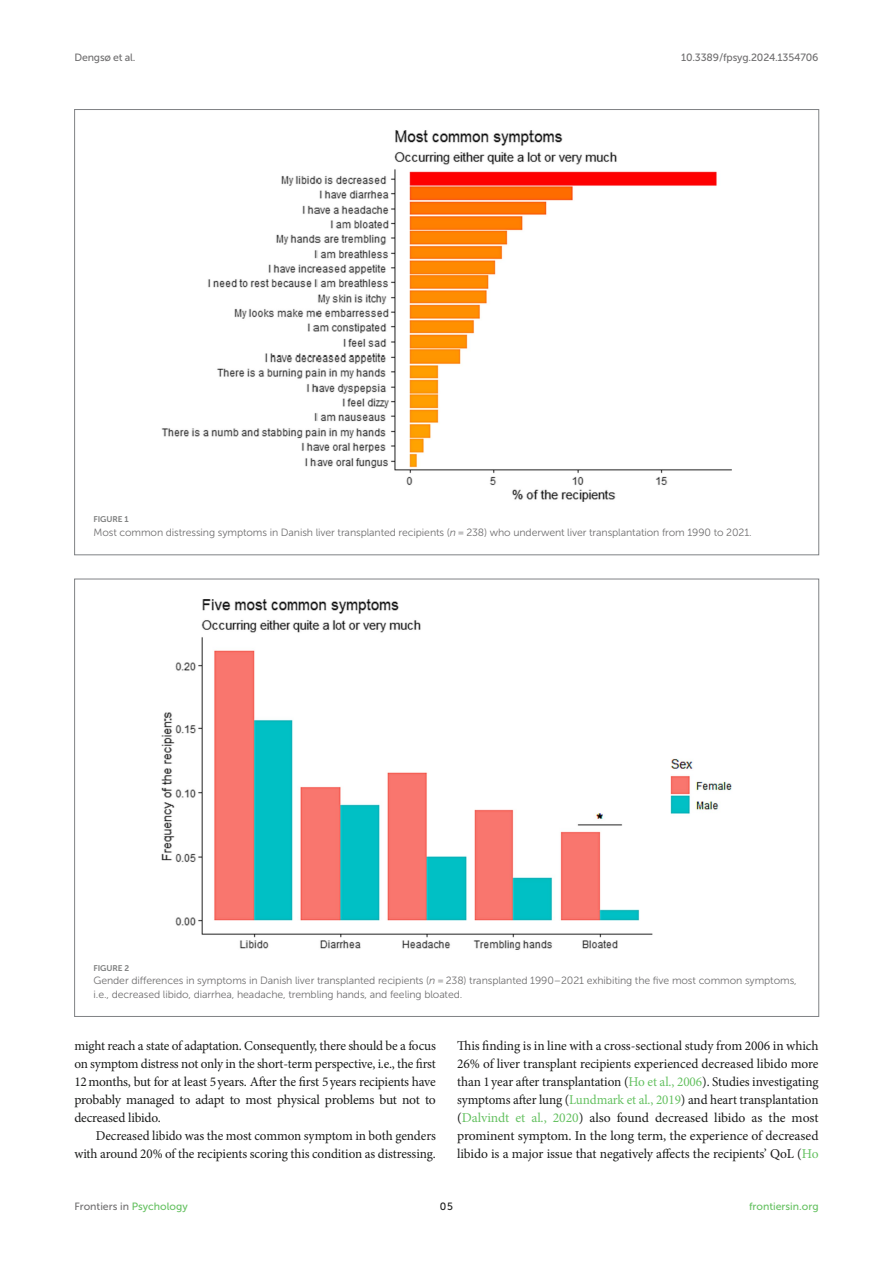
<style>
.page{position:relative;width:893px;height:1263px;background:#fff}
.page>*{position:absolute;margin:0;border:0;box-sizing:border-box;transform-origin:0 0}
.TEXT{font:13.5px/18px "Minion Pro";letter-spacing:-.005em;color:#1b1c1b;text-align:right}
.TEXT_FLUSH{font:13.5px/18px "Minion Pro";letter-spacing:-.015em;color:#1b1c1b;text-align:justify}
.FIG_LEG{font:10.5px/13.5px "Museo Sans 300";letter-spacing:-.01em;color:#706f70}
.t1{font:10.5px "Museo Sans 500";letter-spacing:-.015em;color:#706f70}
.t2{font:10.5px "Museo Sans 500";color:#65c161}
.t3{font:10.5px "Museo Sans 500";color:#1b1c1b}
.FIG_HD{font:8.25px "Museo Sans 700";letter-spacing:-.01em;color:#7e7f7f}
.s1{font-style:italic}
.s2{color:#65c161}
</style>
<div class="page">
<img style="left:161px;top:130px;width:571px;height:372px">
<img style="left:161px;top:599px;width:571px;height:351px">
<p class="t1" style="left:74px;top:51px;width:63px">Dengsø et al.</p>
<p class="t1" style="left:681px;top:51px;width:139px">10.3389/fpsyg.2024.1354706</p>
<p class="FIG_HD" style="left:94px;top:515px;width:37px">FIGURE 1</p>
<p class="FIG_LEG" style="left:94px;top:526px;width:660px">Most common distressing symptoms in Danish liver transplanted recipients (<span class="s1">n</span> = 238) who underwent liver transplantation from 1990 to 2021.</p>
<p class="FIG_HD" style="left:94px;top:963px;width:37px">FIGURE 2</p>
<p class="FIG_LEG" style="left:94px;top:974px;width:705px">Gender differences in symptoms in Danish liver transplanted recipients (<span class="s1">n</span> = 238) transplanted 1990–2021 exhibiting the five most common symptoms, i.e., decreased libido, diarrhea, headache, trembling hands, and feeling bloated.</p>
<p class="TEXT_FLUSH" style="left:74px;top:1037px;width:363px">might reach a state of adaptation. Consequently, there should be a focus on symptom distress not only in the short-term perspective, i.e., the first 12months, but for at least 5years. After the first 5years recipients have probably managed to adapt to most physical problems but not to decreased libido.</p>
<p class="TEXT" style="left:74px;top:1127px;width:363px">Decreased libido was the most common symptom in both genders with around 20% of the recipients scoring this condition as distressing.</p>
<p class="TEXT" style="left:457px;top:1037px;width:363px;text-align:justify">This finding is in line with a cross-sectional study from 2006 in which 26% of liver transplant recipients experienced decreased libido more than 1year after transplantation (<span class="s2">Ho et al., 2006</span>). Studies investigating symptoms after lung (<span class="s2">Lundmark et al., 2019</span>) and heart transplantation (<span class="s2">Dalvindt et al., 2020</span>) also found decreased libido as the most prominent symptom. In the long term, the experience of decreased libido is a major issue that negatively affects the recipients’ QoL (<span class="s2">Ho</span></p>
<p class="t1" style="left:74px;top:1200px;width:115px">Frontiers in <span class="s2">Psychology</span></p>
<p class="t3" style="left:440px;top:1200px;width:14px">05</p>
<p class="t2" style="left:749px;top:1200px;width:71px">frontiersin.org</p>
</div>
